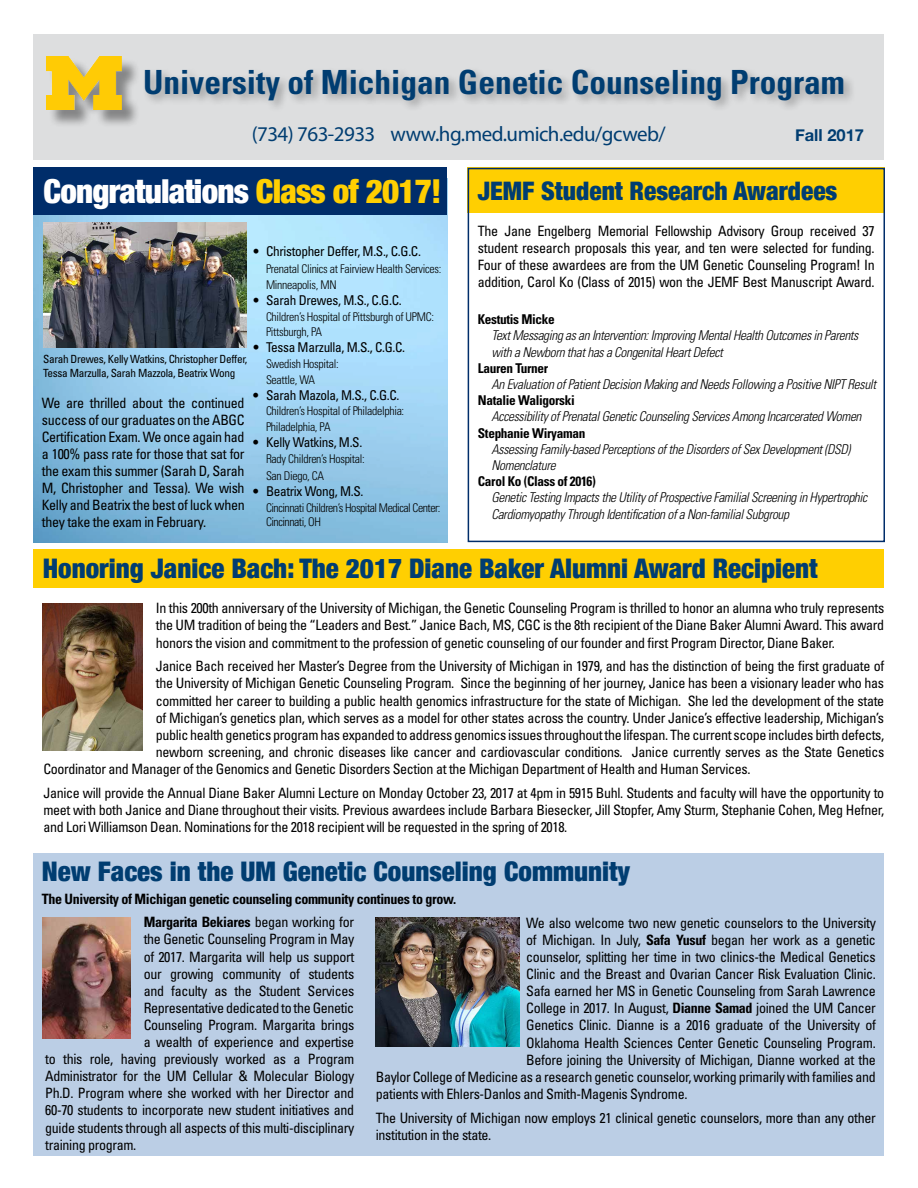
<style>
.page{position:relative;width:918px;height:1188px;background:#fff}
.page>*{position:absolute;margin:0;border:0;box-sizing:border-box;transform-origin:0 0}
.t1{font:700 condensed 33.3px "Univers LT Std";color:#003d71}
.t2{font:900 condensed 33px "Helvetica Neue";letter-spacing:-.025em;color:#fff}
.t3{font:900 condensed 27px "Helvetica Neue";color:#003d71}
.t4{font:900 condensed 25.5px "Helvetica Neue";color:#003d71}
.t5{font:21px "Myriad Pro";letter-spacing:-.025em;color:#003d71}
.t6{font:700 16.5px "Helvetica Neue";color:#003d71}
.t7{font:condensed 14.25px/17.1px "Univers LT Std";letter-spacing:-.025em;color:#000;text-align:justify}
.t8{font:700 condensed 14.25px "Univers LT Std";letter-spacing:-.025em;color:#000}
.t9{font:italic 300 condensed 13.5px/16.2px "Univers LT Std";letter-spacing:-.025em;color:#000}
.t10{font:condensed 13.5px "Univers LT Std";letter-spacing:-.025em;color:#000}
.t11{font:700 condensed 13.5px "Univers LT Std";letter-spacing:-.025em;color:#000}
.t12{font:300 condensed 12px/16.2px "Univers LT Std";letter-spacing:-.025em;color:#000}
.t13{font:condensed 11.25px/13.5px "Univers LT Std";letter-spacing:-.03em;color:#000}
.s1{color:#ffcf01}
.s2{font-stretch:ultra-condensed}
.s3{font-weight:400}
.s4{font-weight:700}
</style>
<div class="page">
<div style="left:468px;top:168px;width:417px;height:45px;background:#ffcf01"></div>
<div style="left:34px;top:854px;width:850px;height:302px;background:#bbcee5"></div>
<img style="left:34px;top:215px;width:413px;height:327px">
<div style="left:34px;top:34px;width:850px;height:125px;background:#dddedf"></div>
<div style="left:142px;top:66px;width:714px;height:47px;background:#000;opacity:.3"></div>
<div style="left:34px;top:549px;width:850px;height:38px;background:#ffcf01"></div>
<div style="left:49px;top:58px;width:91px;height:71px;background:#000;opacity:.4"></div>
<img style="left:46px;top:56px;width:76px;height:54px">
<img style="left:43px;top:222px;width:203px;height:126px">
<img style="left:43px;top:603px;width:99px;height:147px">
<img style="left:43px;top:917px;width:87px;height:121px">
<img style="left:376px;top:918px;width:144px;height:129px">
<div style="left:34px;top:168px;width:413px;height:47px;background:#002d6a"></div>
<div style="left:468px;top:168px;width:417px;height:374px;border:2px solid #002d6a"></div>
<h1 class="t1" style="left:143px;top:61px;width:703px">University of Michigan Genetic Counseling Program</h1>
<h3 class="t5" style="left:252px;top:123px;width:416px">(734) 763-2933 www.hg.med.umich.edu/gcweb/</h3>
<p class="t6" style="left:795px;top:122px;width:71px">Fall 2017</p>
<h2 class="t2" style="left:43px;top:164px;width:400px">Congratulations <span class="s1">Class of 2017!</span></h2>
<h3 class="t4" style="left:478px;top:170px;width:361px">JEMF Student Research Awardees</h3>
<p class="t7" style="left:478px;top:222px;width:398px">The Jane Engelberg Memorial Fellowship Advisory Group received 37 student research proposals this year, and ten were selected for funding.<br>Four of these awardees are from the UM Genetic Counseling Program! In addition, Carol Ko (Class of 2015) won the JEMF Best Manuscript Award.</p>
<p class="t10" style="left:253px;top:243px;width:170px"><span class="s2">•</span> Christopher Deffer, M.S., C.G.C.</p>
<p class="t12" style="left:266px;top:260px;width:177px">Prenatal Clinics at Fairview Health Services:<br>Minneapolis, MN</p>
<p class="t10" style="left:253px;top:292px;width:150px"><span class="s2">•</span> Sarah Drewes, M.S., C.G.C.</p>
<p class="t12" style="left:266px;top:310px;width:170px;line-height:14.4px">Children’s Hospital of Pittsburgh of UPMC:<br>Pittsburgh, PA</p>
<p class="t10" style="left:253px;top:338px;width:154px"><span class="s2">•</span> Tessa Marzulla, M.S., C.G.C.</p>
<p class="t12" style="left:266px;top:356px;width:74px">Swedish Hospital:<br>Seattle, WA</p>
<p class="t10" style="left:253px;top:387px;width:149px"><span class="s2">•</span> Sarah Mazola, M.S., C.G.C.</p>
<p class="t12" style="left:266px;top:402px;width:140px">Children’s Hospital of Philadelphia:<br>Philadelphia, PA</p>
<p class="t10" style="left:253px;top:434px;width:111px"><span class="s2">•</span> Kelly Watkins, M.S.</p>
<p class="t12" style="left:266px;top:451px;width:100px">Rady Children’s Hospital:<br>San Diego, CA</p>
<p class="t10" style="left:253px;top:482px;width:112px"><span class="s2">•</span> Beatrix Wong, M.S.</p>
<p class="t12" style="left:266px;top:501px;width:176px;line-height:14.4px">Cincinnati Children’s Hospital Medical Center:<br>Cincinnati, OH</p>
<p class="t11" style="left:478px;top:311px;width:78px">Kestutis Micke</p>
<p class="t9" style="left:491px;top:328px;width:369px">Text Messaging as an Intervention: Improving Mental Health Outcomes in Parents with a Newborn that has a Congenital Heart Defect</p>
<p class="t11" style="left:478px;top:360px;width:72px">Lauren Turner</p>
<p class="t9" style="left:491px;top:376px;width:386px">An Evaluation of Patient Decision Making and Needs Following a Positive NIPT Result</p>
<p class="t11" style="left:478px;top:392px;width:98px">Natalie Waligorski</p>
<p class="t9" style="left:491px;top:409px;width:372px">Accessibility of Prenatal Genetic Counseling Services Among Incarcerated Women</p>
<p class="t11" style="left:478px;top:424px;width:109px">Stephanie Wiryaman</p>
<p class="t9" style="left:491px;top:441px;width:361px">Assessing Family-based Perceptions of the Disorders of Sex Development (DSD)<br>Nomenclature</p>
<p class="t11" style="left:478px;top:473px;width:119px">Carol Ko (Class of 2016)</p>
<p class="t9" style="left:491px;top:490px;width:377px">Genetic Testing Impacts the Utility of Prospective Familial Screening in Hypertrophic<br>Cardiomyopathy Through Identification of a Non-familial Subgroup</p>
<p class="t13" style="left:43px;top:352px;width:206px">Sarah Drewes, Kelly Watkins, Christopher Deffer,<br>Tessa Marzulla, Sarah Mazzola, Beatrix Wong</p>
<p class="t7" style="left:42px;top:394px;width:204px">We are thrilled about the continued success of our graduates on the ABGC Certification Exam. We once again had a 100% pass rate for those that sat for the exam this summer (Sarah D, Sarah M, Christopher and Tessa). We wish Kelly and Beatrix the best of luck when they take the exam in February.</p>
<h3 class="t3" style="left:43px;top:546px;width:776px">Honoring Janice Bach: The 2017 Diane Baker Alumni Award Recipient</h3>
<p class="t7" style="left:156px;top:600px;width:730px">In this 200th anniversary of the University of Michigan, the Genetic Counseling Program is thrilled to honor an alumna who truly represents the UM tradition of being the “Leaders and Best.” Janice Bach, MS, CGC is the 8th recipient of the Diane Baker Alumni Award. This award honors the vision and commitment to the profession of genetic counseling of our founder and first Program Director, Diane Baker.</p>
<p class="t7" style="left:156px;top:658px;width:730px">Janice Bach received her Master’s Degree from the University of Michigan in 1979, and has the distinction of being the first graduate of</p>
<p class="t7" style="left:156px;top:675px;width:730px">the University of Michigan Genetic Counseling Program. Since the beginning of her journey, Janice has been a visionary leader who has</p>
<p class="t7" style="left:156px;top:692px;width:730px">committed her career to building a public health genomics infrastructure for the state of Michigan. She led the development of the state</p>
<p class="t7" style="left:156px;top:709px;width:730px">of Michigan’s genetics plan, which serves as a model for other states across the country. Under Janice’s effective leadership, Michigan’s</p>
<p class="t7" style="left:156px;top:726px;width:730px">public health genetics program has expanded to address genomics issues throughout the lifespan. The current scope includes birth defects,</p>
<p class="t7" style="left:156px;top:743px;width:730px">newborn screening, and chronic diseases like cancer and cardiovascular conditions. Janice currently serves as the State Genetics</p>
<p class="t7" style="left:43px;top:760px;width:709px">Coordinator and Manager of the Genomics and Genetic Disorders Section at the Michigan Department of Health and Human Services.</p>
<p class="t7" style="left:43px;top:784px;width:842px">Janice will provide the Annual Diane Baker Alumni Lecture on Monday October 23, 2017 at 4pm in 5915 Buhl. Students and faculty will have the opportunity to meet with both Janice and Diane throughout their visits. Previous awardees include Barbara Biesecker, Jill Stopfer, Amy Sturm, Stephanie Cohen, Meg Hefner, and Lori Williamson Dean. Nominations for the 2018 recipient will be requested in the spring of 2018.</p>
<h3 class="t3" style="left:42px;top:849px;width:590px">New Faces in the UM Genetic Counseling Community</h3>
<p class="t8" style="left:42px;top:890px;width:416px">The University of Michigan genetic counseling community continues to grow.</p>
<p class="t8" style="left:144px;top:914px;width:212px">Margarita Bekiares <span class="s3">began working for</span></p>
<p class="t7" style="left:144px;top:931px;width:212px">the Genetic Counseling Program in May</p>
<p class="t7" style="left:144px;top:948px;width:212px">of 2017. Margarita will help us support</p>
<p class="t7" style="left:144px;top:965px;width:212px">our growing community of students</p>
<p class="t7" style="left:144px;top:982px;width:212px">and faculty as the Student Services</p>
<p class="t7" style="left:144px;top:999px;width:212px">Representative dedicated to the Genetic</p>
<p class="t7" style="left:144px;top:1016px;width:212px">Counseling Program. Margarita brings</p>
<p class="t7" style="left:144px;top:1033px;width:212px">a wealth of experience and expertise</p>
<p class="t7" style="left:45px;top:1050px;width:310px">to this role, having previously worked as a Program</p>
<p class="t7" style="left:45px;top:1067px;width:310px">Administrator for the UM Cellular &amp; Molecular Biology</p>
<p class="t7" style="left:45px;top:1085px;width:310px">Ph.D. Program where she worked with her Director and</p>
<p class="t7" style="left:45px;top:1102px;width:310px">60-70 students to incorporate new student initiatives and</p>
<p class="t7" style="left:45px;top:1119px;width:310px">guide students through all aspects of this multi-disciplinary</p>
<p class="t7" style="left:45px;top:1136px;width:93px">training program.</p>
<p class="t7" style="left:526px;top:914px;width:351px">We also welcome two new genetic counselors to the University</p>
<p class="t7" style="left:526px;top:931px;width:351px">of Michigan. In July, <span class="s4">Safa Yusuf</span> began her work as a genetic</p>
<p class="t7" style="left:526px;top:948px;width:351px">counselor, splitting her time in two clinics-the Medical Genetics</p>
<p class="t7" style="left:526px;top:965px;width:351px">Clinic and the Breast and Ovarian Cancer Risk Evaluation Clinic.</p>
<p class="t7" style="left:526px;top:982px;width:351px">Safa earned her MS in Genetic Counseling from Sarah Lawrence</p>
<p class="t7" style="left:526px;top:1000px;width:351px">College in 2017. In August, <span class="s4">Dianne Samad</span> joined the UM Cancer</p>
<p class="t7" style="left:526px;top:1017px;width:351px">Genetics Clinic. Dianne is a 2016 graduate of the University of</p>
<p class="t7" style="left:526px;top:1034px;width:351px">Oklahoma Health Sciences Center Genetic Counseling Program.</p>
<p class="t7" style="left:526px;top:1051px;width:351px">Before joining the University of Michigan, Dianne worked at the</p>
<p class="t7" style="left:376px;top:1068px;width:502px">Baylor College of Medicine as a research genetic counselor, working primarily with families and</p>
<p class="t7" style="left:376px;top:1085px;width:313px">patients with Ehlers-Danlos and Smith-Magenis Syndrome.</p>
<p class="t7" style="left:376px;top:1109px;width:501px">The University of Michigan now employs 21 clinical genetic counselors, more than any other institution in the state.</p>
</div>
